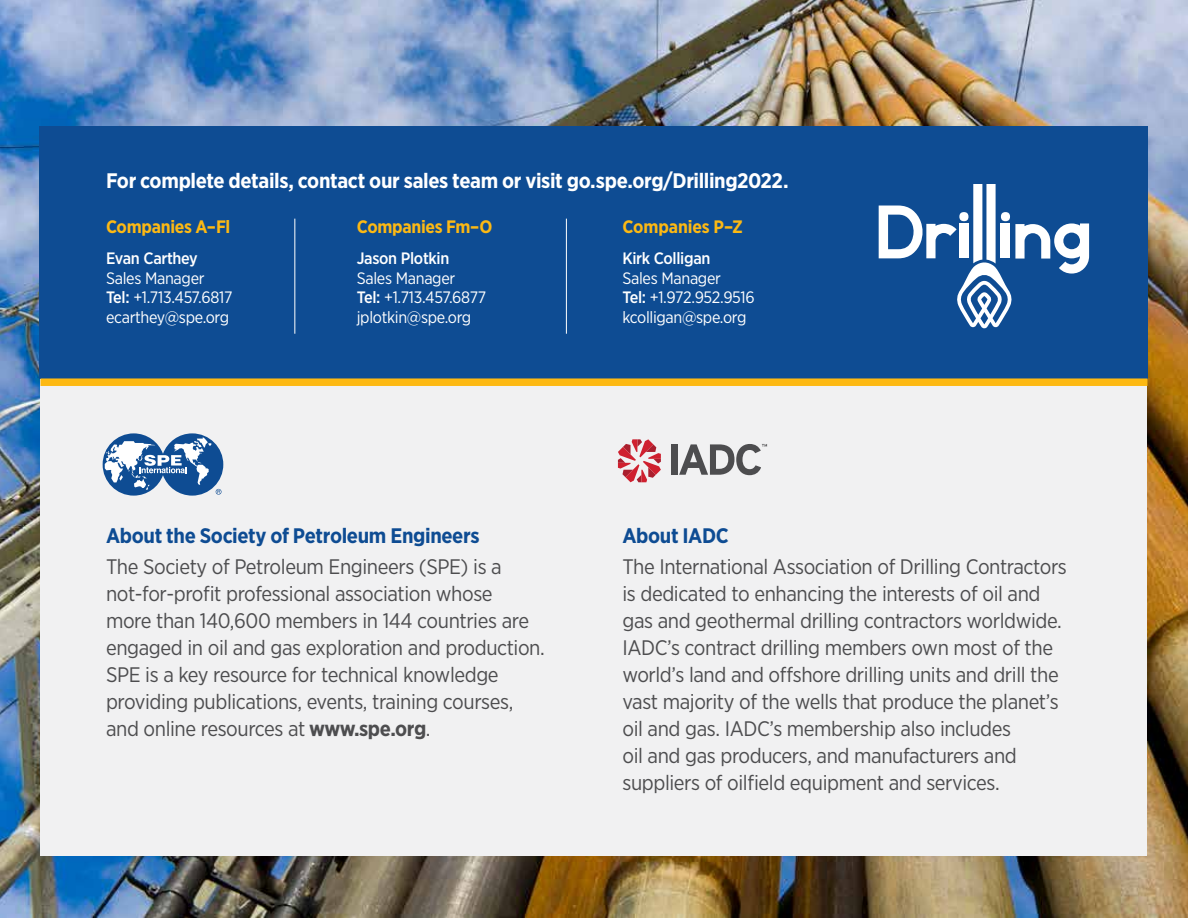
<style>
.page{position:relative;width:1188px;height:918px;background:#fff}
.page>*{position:absolute;margin:0;border:0;box-sizing:border-box;transform-origin:0 0}
.t1{font:21px/27px "Gotham Narrow";letter-spacing:-.02em;color:#4d4d4f}
.t2{font:700 21px "Gotham Narrow";letter-spacing:-.02em;color:#fff}
.t3{font:700 21px "Gotham Narrow";letter-spacing:-.02em;color:#0e4c93}
.t4{font:700 18px "Gotham Narrow";letter-spacing:-.015em;color:#fdb913}
.t5{font:16.5px/19.8px "Gotham Narrow";letter-spacing:-.02em;color:#fff}
.t6{font:500 16.5px "Gotham Narrow";letter-spacing:-.02em;color:#fff}
.s1{font-weight:500}
.s2{font-weight:700}
</style>
<div class="page">
<img style="left:0;top:0;width:1188px;height:918px">
<div style="left:40px;top:363px;width:1108px;height:493px;background:#f1f1f2"></div>
<div style="left:39px;top:126px;width:1109px;height:252px;background:#0e4c93"></div>
<div style="left:40px;top:378px;width:1108px;height:8px;background:#fdb913"></div>
<svg style="left:103px;top:433px;width:120px;height:63px"></svg>
<svg style="left:618px;top:439px;width:43px;height:43px"></svg>
<div style="left:671px;top:444px;width:6px;height:31px;background:#4d4d4f"></div>
<svg style="left:679px;top:444px;width:88px;height:31px"></svg>
<svg style="left:879px;top:184px;width:210px;height:145px"></svg>
<hr style="left:294px;top:219px;width:1px;height:115px;background:#fff">
<hr style="left:566px;top:219px;width:1px;height:115px;background:#fff">
<p class="t2" style="left:106px;top:167px;width:684px">For complete details, contact our sales team or visit go.spe.org/Drilling2022.</p>
<p class="t4" style="left:106px;top:215px;width:126px">Companies A–Fl</p>
<p class="t6" style="left:106px;top:248px;width:93px">Evan Carthey</p>
<p class="t5" style="left:106px;top:268px;width:128px">Sales Manager<br><span class="s1">Tel:</span> +1.713.457.6817 ecarthey@spe.org</p>
<p class="t4" style="left:357px;top:215px;width:137px">Companies Fm–O</p>
<p class="t6" style="left:357px;top:248px;width:94px">Jason Plotkin</p>
<p class="t5" style="left:357px;top:268px;width:131px">Sales Manager<br><span class="s1">Tel:</span> +1.713.457.6877 jplotkin@spe.org</p>
<p class="t4" style="left:622px;top:215px;width:122px">Companies P–Z</p>
<p class="t6" style="left:622px;top:248px;width:89px">Kirk Colligan</p>
<p class="t5" style="left:622px;top:268px;width:134px">Sales Manager<br><span class="s1">Tel:</span> +1.972.952.9516 kcolligan@spe.org</p>
<p class="t3" style="left:106px;top:522px;width:375px">About the Society of Petroleum Engineers</p>
<p class="t1" style="left:106px;top:553px;width:440px">The Society of Petroleum Engineers (SPE) is a not-for-profit professional association whose<br>more than 140,600 members in 144 countries are engaged in oil and gas exploration and production.<br>SPE is a key resource for technical knowledge providing publications, events, training courses, and online resources at <span class="s2">www.spe.org</span>.</p>
<p class="t3" style="left:622px;top:522px;width:108px">About IADC</p>
<p class="t1" style="left:622px;top:553px;width:446px">The International Association of Drilling Contractors is dedicated to enhancing the interests of oil and gas and geothermal drilling contractors worldwide.<br>IADC’s contract drilling members own most of the world’s land and offshore drilling units and drill the vast majority of the wells that produce the planet’s oil and gas. IADC’s membership also includes<br>oil and gas producers, and manufacturers and suppliers of oilfield equipment and services.</p>
</div>
